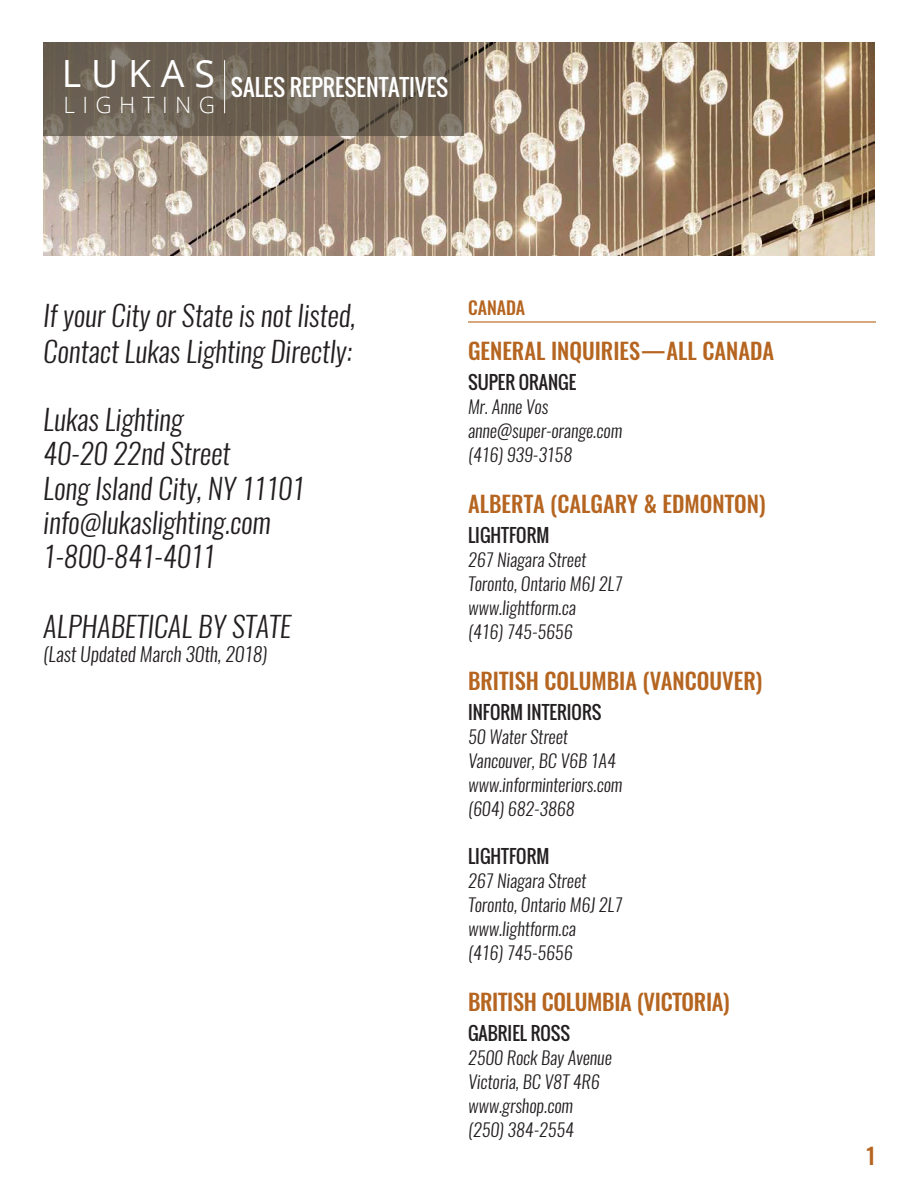
<style>
.page{position:relative;width:918px;height:1188px;background:#fff}
.page>*{position:absolute;margin:0;border:0;box-sizing:border-box;transform-origin:0 0}
.t1{font:37.5px "Open Sans";color:#fff}
.t2{font:italic 300 28.5px/36px "Oswald";color:#231f20}
.State{font:500 22.5px "Oswald";color:#b56520}
.t3{font:22.5px "Oswald";color:#fff}
.t4{font:300 22.5px "Open Sans";letter-spacing:.33em;color:#fff}
.t5{font:italic 300 19.5px "Oswald";color:#231f20}
.Listing_-_address{font:italic 300 18px "Oswald";color:#231f20}
.Listing_-_name{font:18px "Oswald";color:#231f20}
.Listing_-_address-2{font:18px "Oswald";color:#231f20}
.Listing_-_address-3{font:500 18px "Oswald";color:#b56520}
.s1{font-size:25.5px}
</style>
<div class="page">
<img style="left:43px;top:42px;width:832px;height:214px">
<svg style="left:44px;top:42px;width:420px;height:94px;fill:#6a6052"></svg>
<hr style="left:224px;top:60px;width:1px;height:53px;background:#fff">
<hr style="left:468px;top:321px;width:408px;height:2px;background:#b56520">
<p class="t1" style="left:62px;top:48px;width:155px">L U K A S</p>
<p class="t4" style="left:63px;top:90px;width:153px">LIGHTING</p>
<p class="t3" style="left:231px;top:70px;width:219px">SALES REPRESENTATIVES</p>
<p class="t2" style="left:43px;top:297px;width:314px">If your City or State is not listed,<br>Contact Lukas Lighting Directly:</p>
<p class="t2" style="left:43px;top:402px;width:141px">Lukas Lighting</p>
<p class="t2" style="left:43px;top:436px;width:189px">40-20 22nd Street</p>
<p class="t2" style="left:43px;top:470px;width:263px">Long Island City, NY 11101</p>
<p class="t2" style="left:43px;top:504px;width:229px">info<span class="s1">@</span>lukaslighting.com</p>
<p class="t2" style="left:43px;top:538px;width:173px">1-800-841-4011</p>
<p class="t2" style="left:43px;top:609px;width:249px">ALPHABETICAL BY STATE</p>
<p class="t5" style="left:43px;top:640px;width:226px">(Last Updated March 30th, 2018)</p>
<p class="Listing_-_address-3" style="left:468px;top:296px;width:59px">CANADA</p>
<p class="State" style="left:468px;top:335px;width:308px">GENERAL INQUIRIES—ALL CANADA</p>
<p class="Listing_-_name" style="left:468px;top:368px;width:110px">SUPER ORANGE</p>
<p class="Listing_-_address" style="left:468px;top:394px;width:82px">Mr. Anne Vos</p>
<p class="Listing_-_address" style="left:468px;top:418px;width:156px">anne@super-orange.com</p>
<p class="Listing_-_address" style="left:468px;top:442px;width:106px">(416) 939-3158</p>
<p class="State" style="left:468px;top:488px;width:299px">ALBERTA (CALGARY &amp; EDMONTON)</p>
<p class="Listing_-_name" style="left:468px;top:521px;width:83px">LIGHTFORM</p>
<p class="Listing_-_address" style="left:468px;top:547px;width:120px">267 Niagara Street</p>
<p class="Listing_-_address" style="left:468px;top:571px;width:156px">Toronto, Ontario M6J 2L7</p>
<p class="Listing_-_address" style="left:468px;top:595px;width:110px">www.lightform.ca</p>
<p class="Listing_-_address" style="left:468px;top:619px;width:106px">(416) 745-5656</p>
<p class="State" style="left:468px;top:665px;width:296px">BRITISH COLUMBIA (VANCOUVER)</p>
<p class="Listing_-_name" style="left:468px;top:698px;width:135px">INFORM INTERIORS</p>
<p class="Listing_-_address" style="left:468px;top:724px;width:101px">50 Water Street</p>
<p class="Listing_-_address" style="left:468px;top:748px;width:149px">Vancouver, BC V6B 1A4</p>
<p class="Listing_-_address" style="left:468px;top:772px;width:156px">www.informinteriors.com</p>
<p class="Listing_-_address" style="left:468px;top:796px;width:108px">(604) 682-3868</p>
<p class="Listing_-_address-2" style="left:468px;top:842px;width:83px">LIGHTFORM</p>
<p class="Listing_-_address" style="left:468px;top:868px;width:120px">267 Niagara Street</p>
<p class="Listing_-_address" style="left:468px;top:892px;width:156px">Toronto, Ontario M6J 2L7</p>
<p class="Listing_-_address" style="left:468px;top:916px;width:110px">www.lightform.ca</p>
<p class="Listing_-_address" style="left:468px;top:940px;width:106px">(416) 745-5656</p>
<p class="State" style="left:468px;top:986px;width:263px">BRITISH COLUMBIA (VICTORIA)</p>
<p class="Listing_-_name" style="left:468px;top:1019px;width:104px">GABRIEL ROSS</p>
<p class="Listing_-_address" style="left:468px;top:1045px;width:145px">2500 Rock Bay Avenue</p>
<p class="Listing_-_address" style="left:468px;top:1069px;width:133px">Victoria, BC V8T 4R6</p>
<p class="Listing_-_address" style="left:468px;top:1093px;width:106px">www.grshop.com</p>
<p class="Listing_-_address" style="left:468px;top:1117px;width:108px">(250) 384-2554</p>
<p class="State" style="left:865px;top:1140px;width:13px">1</p>
</div>
